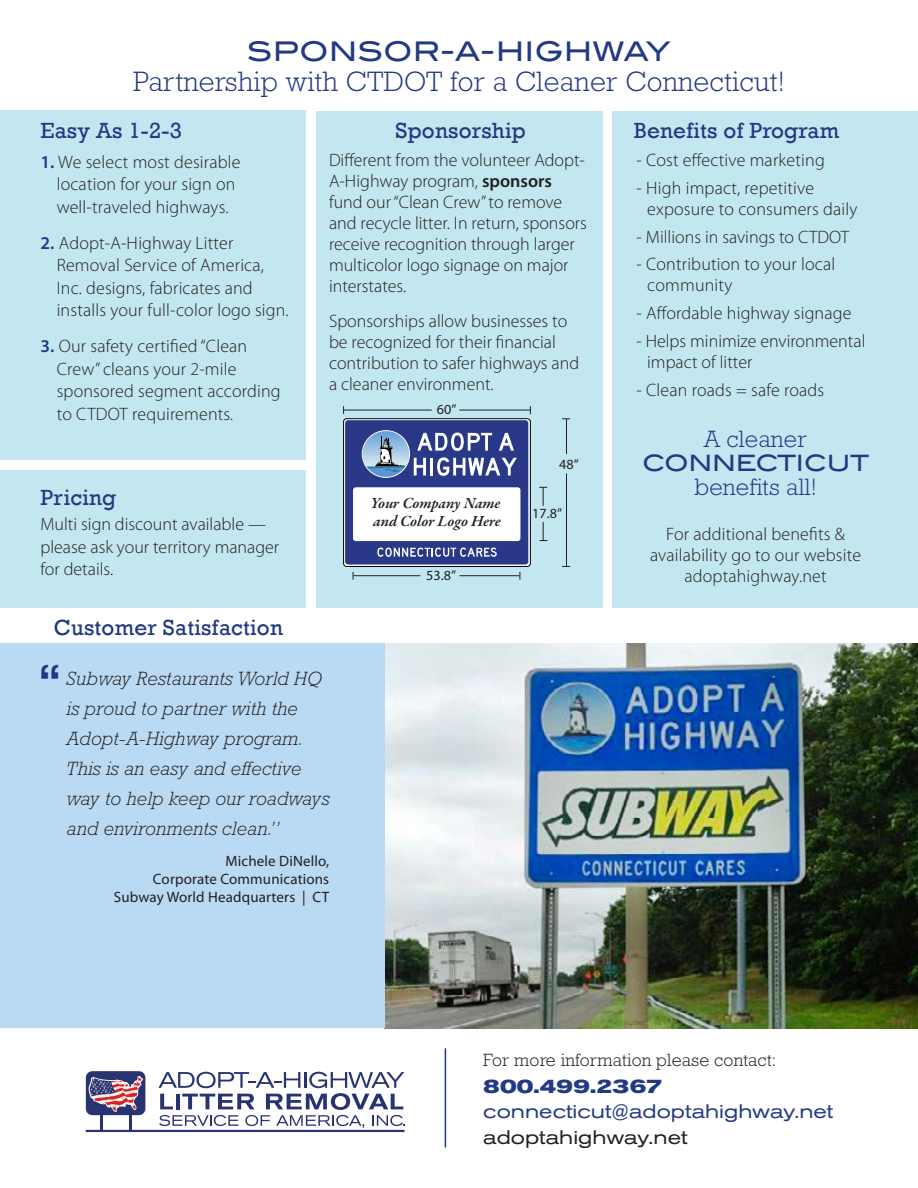
<style>
.page{position:relative;width:918px;height:1188px;background:#fff}
.page>*{position:absolute;margin:0;border:0;box-sizing:border-box;transform-origin:0 0}
.t1{font:700 40.5px "Rockwell";color:#223983}
.t2{font:300 28.5px "Rockwell";letter-spacing:.01em;color:#223983}
.t3{font:500 27px "Blair ITC";color:#223983}
.t4{font:300 24px "Rockwell";letter-spacing:.01em;color:#223983}
.t5{font:22.5px "Rockwell";letter-spacing:.01em;color:#223983}
.t6{font:500 22.5px "Blair ITC";letter-spacing:-.02em;color:#223983}
.t7{font:italic 300 19.5px/30px "Rockwell";letter-spacing:.01em;color:#231f20}
.t8{font:expanded 19.5px "Akzidenz Grotesk BE";color:#223983}
.t9{font:expanded 19.5px "Akzidenz Grotesk BE";color:#231f20}
.t10{font:700 expanded 19.5px "Akzidenz Grotesk BE";color:#223983}
.t11{font:300 18px/21px "Myriad Pro";letter-spacing:.005em;color:#231f20}
.t12{font:300 18px "Rockwell";letter-spacing:.01em;color:#231f20}
.t13{font:italic 600 15.75px/18.9px "Garamond Premr Pro";letter-spacing:-.005em;color:#231f20}
.t14{font:15px/18px "Myriad Pro";letter-spacing:.01em;color:#231f20;text-align:right}
.t15{font:14.1px "Myriad Pro";color:#231f20}
.s1{font-weight:600;color:#223983}
.s2{font-style:italic}
.s3{font-weight:600}
</style>
<div class="page">
<img style="left:384px;top:644px;width:534px;height:384px">
<div style="left:0;top:644px;width:384px;height:384px;background:#badaf3"></div>
<div style="left:0;top:111px;width:305px;height:349px;background:#c2e7f0"></div>
<div style="left:613px;top:111px;width:305px;height:497px;background:#c2e7f0"></div>
<div style="left:316px;top:111px;width:286px;height:497px;background:#c2e7f0"></div>
<div style="left:343px;top:418px;width:188px;height:149px;border:1px solid #010101;border-radius:3px"></div>
<div style="left:345px;top:420px;width:183px;height:145px;background:#293887;border-radius:3px"></div>
<svg style="left:363px;top:431px;width:154px;height:45px"></svg>
<div style="left:353px;top:487px;width:167px;height:54px;background:#fff;border-radius:3px"></div>
<svg style="left:377px;top:548px;width:120px;height:9px"></svg>
<hr style="left:459px;top:575px;width:61px;height:1px;background:#231f20">
<hr style="left:353px;top:575px;width:67px;height:1px;background:#231f20">
<hr style="left:344px;top:410px;width:88px;height:1px;background:#231f20">
<hr style="left:459px;top:410px;width:72px;height:1px;background:#231f20">
<hr style="left:566px;top:473px;width:1px;height:93px;background:#231f20">
<hr style="left:566px;top:419px;width:1px;height:35px;background:#231f20">
<svg style="left:539px;top:487px;width:8px;height:19px"></svg>
<svg style="left:540px;top:522px;width:7px;height:19px"></svg>
<hr style="left:445px;top:1048px;width:1px;height:100px;background:#223983">
<svg style="left:158px;top:1072px;width:247px;height:56px"></svg>
<div style="left:86px;top:1071px;width:59px;height:44px;border:2px solid #283371;border-radius:5px"></div>
<hr style="left:100px;top:1110px;width:3px;height:21px;background:#283371">
<hr style="left:129px;top:1110px;width:3px;height:21px;background:#283371">
<svg style="left:87px;top:1071px;width:56px;height:45px;background:#776287"></svg>
<hr style="left:86px;top:1130px;width:318px;height:2px;background:#283371">
<div style="left:0;top:470px;width:305px;height:138px;background:#c2e7f0"></div>
<h3 class="t3" style="left:247px;top:35px;width:425px">SPONSOR-A-HIGHWAY</h3>
<h2 class="t2" style="left:133px;top:65px;width:653px">Partnership with CTDOT for a Cleaner Connecticut!</h2>
<p class="t5" style="left:40px;top:118px;width:143px">Easy As 1-2-3</p>
<p class="t11" style="left:57px;top:150px;width:185px;line-height:22.5px;text-indent:-16px"><span class="s1">1.</span> We select most desirable location for your sign on well-traveled highways.</p>
<p class="t11" style="left:57px;top:231px;width:233px;line-height:22.5px;text-indent:-16px"><span class="s1">2.</span> Adopt-A-Highway Litter<br>Removal Service of America,<br>Inc. designs, fabricates and installs your full-color logo sign.</p>
<p class="t11" style="left:57px;top:335px;width:226px;line-height:22.5px;text-indent:-16px"><span class="s1">3.</span> Our safety certified “Clean<br>Crew” cleans your 2-mile sponsored segment according to CTDOT requirements<span class="s2">.</span></p>
<p class="t5" style="left:634px;top:118px;width:207px">Benefits of Program</p>
<p class="t11" style="left:636px;top:149px;width:190px">- Cost effective marketing</p>
<p class="t11" style="left:647px;top:177px;width:212px;text-indent:-11px">- High impact, repetitive exposure to consumers daily</p>
<p class="t11" style="left:636px;top:226px;width:214px">- Millions in savings to CTDOT</p>
<p class="t11" style="left:647px;top:254px;width:190px;text-indent:-11px">- Contribution to your local community</p>
<p class="t11" style="left:636px;top:302px;width:217px">- Affordable highway signage</p>
<p class="t11" style="left:647px;top:330px;width:220px;text-indent:-11px">- Helps minimize environmental impact of litter</p>
<p class="t11" style="left:636px;top:379px;width:189px">- Clean roads = safe roads</p>
<h3 class="t4" style="left:704px;top:425px;width:104px">A cleaner</h3>
<p class="t6" style="left:642px;top:449px;width:229px">CONNECTICUT</p>
<h3 class="t4" style="left:694px;top:473px;width:124px">benefits all!</h3>
<p class="t11" style="left:650px;top:523px;width:213px;text-align:center">For additional benefits &amp; availability go to our website adoptahighway.net</p>
<p class="t5" style="left:396px;top:118px;width:132px">Sponsorship</p>
<p class="t11" style="left:329px;top:149px;width:259px">Different from the volunteer Adopt-<br>A-Highway program, <span class="s3">sponsors </span>fund our “Clean Crew” to remove and recycle litter. In return, sponsors receive recognition through larger multicolor logo signage on major interstates.</p>
<p class="t11" style="left:329px;top:310px;width:252px">Sponsorships allow businesses to be recognized for their financial contribution to safer highways and a cleaner environment.</p>
<p class="t15" style="left:437px;top:401px;width:21px">60”</p>
<p class="t15" style="left:559px;top:456px;width:21px">48”</p>
<p class="t5" style="left:40px;top:484px;width:77px">Pricing</p>
<p class="t11" style="left:40px;top:513px;width:240px;line-height:22.5px">Multi sign discount available — please ask your territory manager for details.</p>
<p class="t13" style="left:370px;top:494px;width:132px">Your Company Name and Color Logo Here</p>
<p class="t15" style="left:532px;top:505px;width:31px">17.8”</p>
<p class="t15" style="left:426px;top:567px;width:31px">53.8”</p>
<p class="t5" style="left:54px;top:615px;width:231px">Customer Satisfaction</p>
<h1 class="t1" style="left:38px;top:654px;width:26px">“</h1>
<p class="t7" style="left:66px;top:663px;width:265px">Subway Restaurants World HQ is proud to partner with the<br>Adopt-A-Highway program.<br>This is an easy and effective way to help keep our roadways and environments clean.”</p>
<p class="t14" style="left:114px;top:851px;width:217px">Michele DiNello,<br>Corporate Communications<br>Subway World Headquarters | CT</p>
<p class="t12" style="left:483px;top:1050px;width:295px">For more information please contact:</p>
<p class="t10" style="left:483px;top:1075px;width:181px">800.499.2367</p>
<p class="t8" style="left:483px;top:1100px;width:352px">connecticut@adoptahighway.net</p>
<p class="t9" style="left:483px;top:1126px;width:206px">adoptahighway.net</p>
</div>
